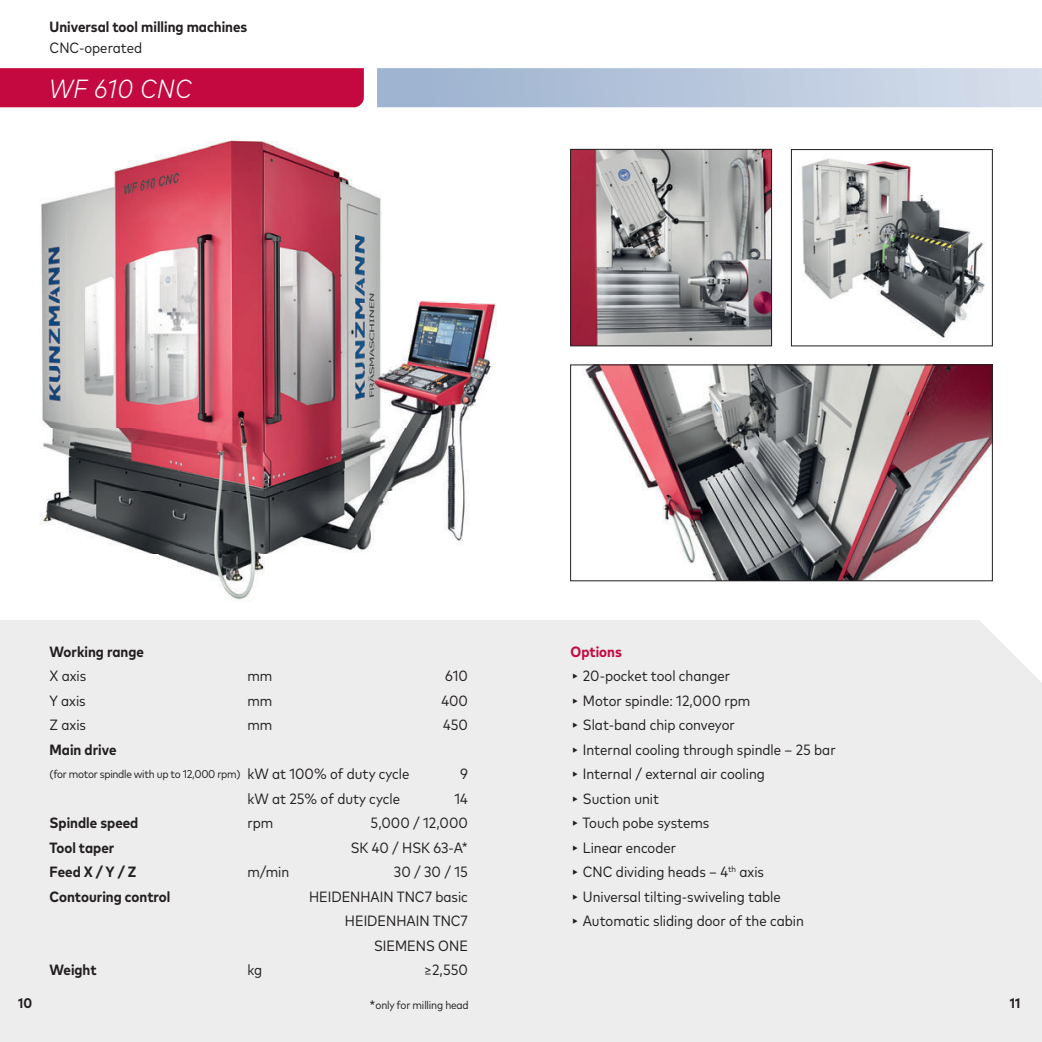
<style>
.page{position:relative;width:1042px;height:1042px;background:#fff}
.page>*{position:absolute;margin:0;border:0;box-sizing:border-box;transform-origin:0 0}
.t1{font:italic 300 condensed 26.25px "Mark Pro";letter-spacing:.02em;color:#fff}
.t2{font:condensed 14.88px/24.5px "Mark Pro";color:#231f20;text-align:right}
.t3{font:700 condensed 14.88px "Mark Pro";color:#231f20}
.t4{font:700 condensed 14.88px "Mark Pro";color:#c40941}
.t5{font:700 condensed 14px "Mark Pro";color:#231f20}
.t6{font:condensed 11.38px "Mark Pro";letter-spacing:-.025em;color:#231f20}
.s1{font-size:14.88px}
</style>
<div class="page">
<svg style="left:377px;top:68px;width:665px;height:39px;background:#b8c7dc"></svg>
<div style="left:0;top:68px;width:364px;height:39px;background:#c40941"></div>
<div style="left:0;top:620px;width:1042px;height:422px;background:#ededee"></div>
<svg style="left:978px;top:556px;width:64px;height:126px"></svg>
<img style="left:40px;top:140px;width:457px;height:462px">
<img style="left:572px;top:151px;width:198px;height:193px">
<div style="left:570px;top:149px;width:202px;height:197px;border:1px solid #231f20"></div>
<img style="left:802px;top:158px;width:183px;height:180px">
<div style="left:791px;top:149px;width:201px;height:197px;border:1px solid #231f20"></div>
<img style="left:583px;top:367px;width:407px;height:212px">
<div style="left:570px;top:365px;width:422px;height:216px;border:1px solid #231f20"></div>
<p class="t3" style="left:50px;top:15px;width:199px">Universal tool milling machines</p>
<p class="t2" style="left:50px;top:34px;width:94px">CNC-operated</p>
<h1 class="t1" style="left:48px;top:70px;width:145px">WF 610 CNC</h1>
<p class="t3" style="left:50px;top:640px;width:96px">Working range</p>
<p class="t2" style="left:50px;top:663px;width:38px">X axis</p>
<p class="t2" style="left:247px;top:663px;width:26px">mm</p>
<p class="t2" style="left:445px;top:663px;width:24px">610</p>
<p class="t2" style="left:50px;top:687px;width:38px">Y axis</p>
<p class="t2" style="left:247px;top:687px;width:26px">mm</p>
<p class="t2" style="left:441px;top:687px;width:28px">400</p>
<p class="t2" style="left:50px;top:711px;width:38px">Z axis</p>
<p class="t2" style="left:247px;top:711px;width:26px">mm</p>
<p class="t2" style="left:443px;top:711px;width:26px">450</p>
<p class="t3" style="left:50px;top:738px;width:68px">Main drive</p>
<p class="t6" style="left:50px;top:765px;width:361px">(for motor spindle with up to 12,000 rpm) <span class="s1">kW at 100% of duty cycle</span></p>
<p class="t2" style="left:460px;top:761px;width:9px">9</p>
<p class="t2" style="left:247px;top:785px;width:154px">kW at 25% of duty cycle</p>
<p class="t2" style="left:454px;top:785px;width:15px">14</p>
<p class="t3" style="left:50px;top:812px;width:90px">Spindle speed</p>
<p class="t2" style="left:247px;top:810px;width:27px">rpm</p>
<p class="t2" style="left:370px;top:810px;width:99px">5,000 / 12,000</p>
<p class="t3" style="left:50px;top:836px;width:66px">Tool taper</p>
<p class="t2" style="left:351px;top:834px;width:119px">SK 40 / HSK 63-A*</p>
<p class="t3" style="left:50px;top:861px;width:88px">Feed X / Y / Z</p>
<p class="t2" style="left:247px;top:858px;width:43px">m/min</p>
<p class="t2" style="left:394px;top:858px;width:75px">30 / 30 / 15</p>
<p class="t3" style="left:50px;top:885px;width:122px">Contouring control</p>
<p class="t2" style="left:309px;top:883px;width:160px">HEIDENHAIN TNC7 basic<br>HEIDENHAIN TNC7<br>SIEMENS ONE</p>
<p class="t3" style="left:50px;top:959px;width:49px">Weight</p>
<p class="t2" style="left:247px;top:956px;width:16px">kg</p>
<p class="t2" style="left:424px;top:956px;width:46px">≥2,550</p>
<p class="t4" style="left:570px;top:640px;width:53px">Options</p>
<p class="t2" style="left:570px;top:662px;width:267px;text-align:left">▸ 20-pocket tool changer<br>▸ Motor spindle: 12,000 rpm<br>▸ Slat-band chip conveyor<br>▸ Internal cooling through spindle – 25 bar ▸ Internal / external air cooling<br>▸ Suction unit<br>▸ Touch pobe systems<br>▸ Linear encoder<br>▸ CNC dividing heads – 4<sup>th</sup> axis<br>▸ Universal tilting-swiveling table<br>▸ Automatic sliding door of the cabin</p>
<p class="t5" style="left:18px;top:993px;width:16px">10</p>
<p class="t5" style="left:1009px;top:993px;width:12px">11</p>
<p class="t6" style="left:370px;top:997px;width:101px"><span class="s1">*</span>only for milling head</p>
</div>
